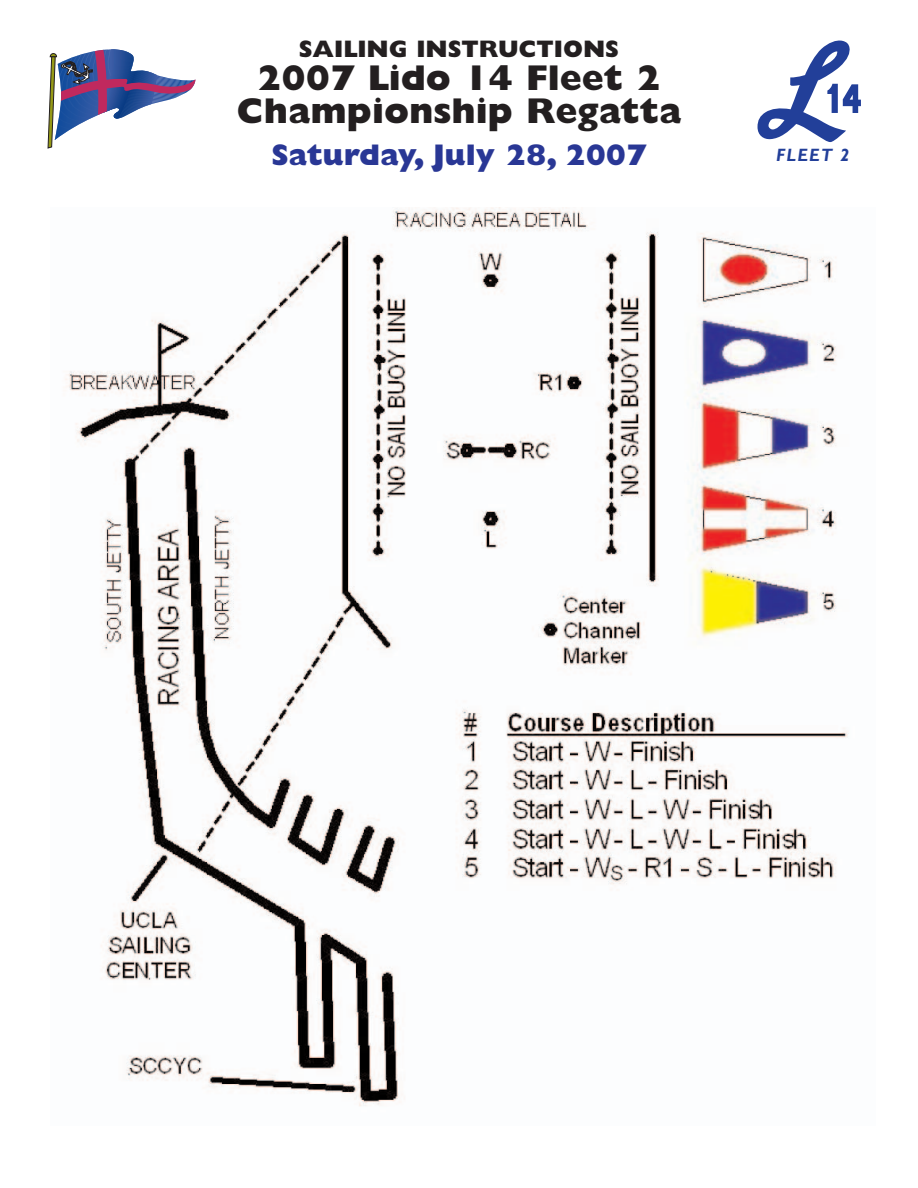
<style>
.page{position:relative;width:918px;height:1188px;background:#fff}
.page>*{position:absolute;margin:0;border:0;box-sizing:border-box;transform-origin:0 0}
.t1{font:800 36px/33px "Gill Sans";color:#231f20;text-align:center}
.t2{font:800 30px "Gill Sans";color:#293795}
.t3{font:800 24px "Gill Sans";color:#231f20}
.t4{font:italic 700 18px "Gill Sans";letter-spacing:.08em;color:#223f99}
</style>
<div class="page">
<img style="left:65px;top:207px;width:784px;height:899px">
<svg style="left:758px;top:41px;width:103px;height:101px"></svg>
<svg style="left:48px;top:49px;width:148px;height:99px"></svg>
<p class="t3" style="left:299px;top:40px;width:322px">SAILING INSTRUCTIONS</p>
<p class="t1" style="left:236px;top:65px;width:447px">2007 Lido 14 Fleet 2<br>Championship Regatta</p>
<p class="t2" style="left:271px;top:144px;width:377px">Saturday, July 28, 2007</p>
<p class="t4" style="left:776px;top:148px;width:75px">FLEET 2</p>
</div>
